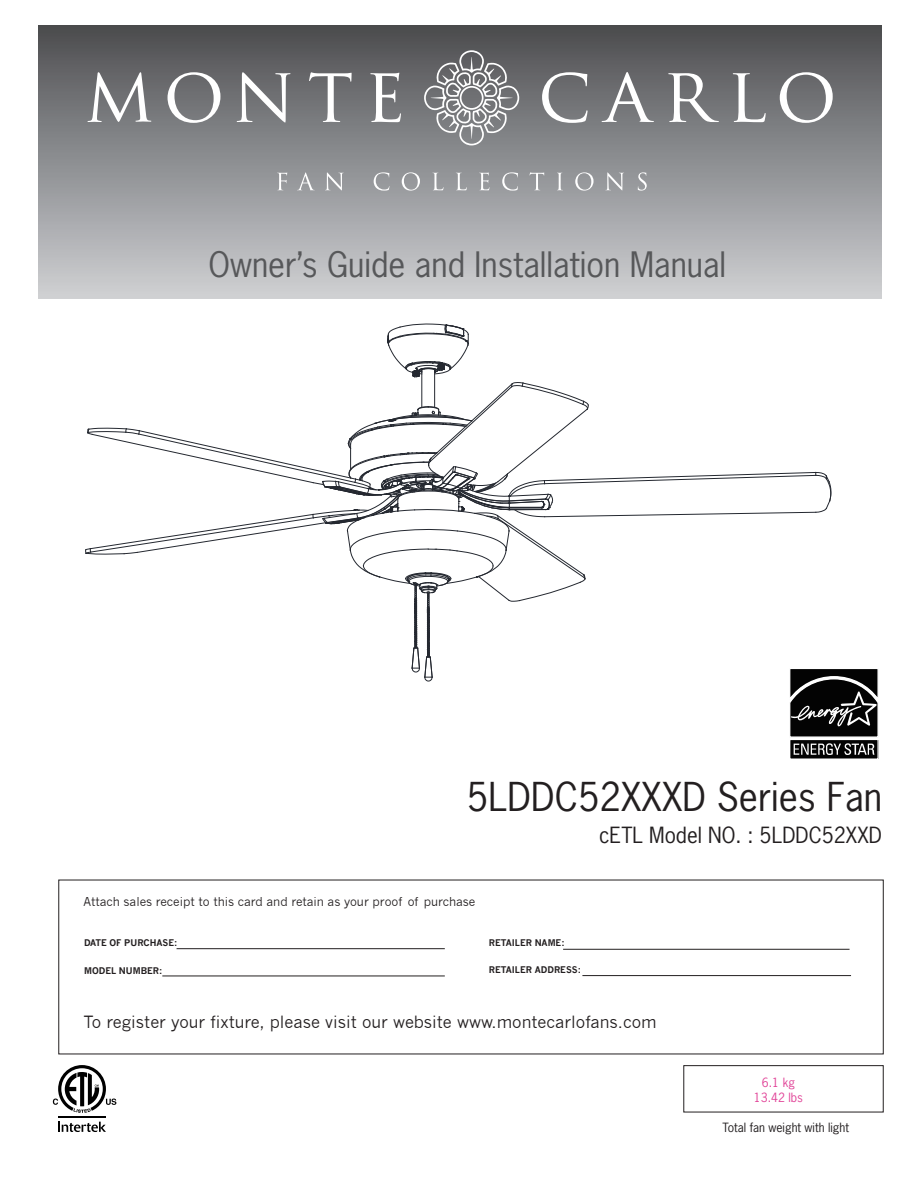
<style>
.page{position:relative;width:918px;height:1188px;background:#fff}
.page>*{position:absolute;margin:0;border:0;box-sizing:border-box;transform-origin:0 0}
.t1{font:37.5px "News Gothic Std";color:#231f20}
.t2{font:33px "News Gothic Std";color:#57585a}
.t3{font:21px "News Gothic Std";color:#231f20}
.t4{font:16.5px "News Gothic";color:#231f20}
.t5{font:12px "News Gothic";letter-spacing:-.005em;color:#231f20}
.t6{font:12px "News Gothic Std";color:#231f20}
.t7{font:12px/14.4px "News Gothic Std";color:#e14498;text-align:center}
.t8{font:700 9px "News Gothic";letter-spacing:-.005em;color:#231f20}
</style>
<div class="page">
<hr style="left:177px;top:948px;width:268px;height:1px;background:#231f20">
<hr style="left:162px;top:976px;width:283px;height:1px;background:#231f20">
<hr style="left:563px;top:949px;width:287px;height:1px;background:#231f20">
<hr style="left:582px;top:975px;width:269px;height:1px;background:#231f20">
<div style="left:684px;top:1065px;width:199px;height:47px;border:1px solid #231f20"></div>
<div style="left:38px;top:26px;width:844px;height:272px;background:linear-gradient(to bottom,#4d4d50,#cfd0d3)"></div>
<svg style="left:542px;top:72px;width:46px;height:51px"></svg>
<svg style="left:602px;top:72px;width:52px;height:50px"></svg>
<svg style="left:668px;top:73px;width:51px;height:49px"></svg>
<svg style="left:733px;top:73px;width:33px;height:49px"></svg>
<svg style="left:780px;top:72px;width:53px;height:51px"></svg>
<svg style="left:168px;top:72px;width:52px;height:51px"></svg>
<svg style="left:237px;top:72px;width:54px;height:50px"></svg>
<svg style="left:309px;top:72px;width:43px;height:50px"></svg>
<svg style="left:88px;top:72px;width:63px;height:50px"></svg>
<svg style="left:370px;top:73px;width:31px;height:49px"></svg>
<svg style="left:277px;top:173px;width:10px;height:17px"></svg>
<svg style="left:297px;top:172px;width:18px;height:18px"></svg>
<svg style="left:325px;top:172px;width:19px;height:18px"></svg>
<svg style="left:374px;top:172px;width:15px;height:19px"></svg>
<svg style="left:402px;top:172px;width:18px;height:19px"></svg>
<svg style="left:432px;top:173px;width:12px;height:17px"></svg>
<svg style="left:456px;top:173px;width:11px;height:17px"></svg>
<svg style="left:479px;top:173px;width:10px;height:17px"></svg>
<svg style="left:502px;top:172px;width:16px;height:19px"></svg>
<svg style="left:530px;top:172px;width:14px;height:18px"></svg>
<svg style="left:557px;top:173px;width:6px;height:17px"></svg>
<svg style="left:575px;top:172px;width:19px;height:19px"></svg>
<svg style="left:605px;top:172px;width:19px;height:18px"></svg>
<svg style="left:638px;top:172px;width:9px;height:19px"></svg>
<svg style="left:424px;top:50px;width:95px;height:95px;background:#8c8c8f"></svg>
<svg style="left:58px;top:1122px;width:48px;height:10px"></svg>
<hr style="left:58px;top:1116px;width:48px;height:2px;background:#000">
<svg style="left:53px;top:1065px;width:63px;height:48px"></svg>
<div style="left:790px;top:739px;width:88px;height:20px;background:#030303"></div>
<div style="left:789px;top:739px;width:90px;height:21px;border:1px solid #fff"></div>
<svg style="left:85px;top:323px;width:794px;height:432px"></svg>
<h2 class="t2" style="left:209px;top:243px;width:519px">Owner’s Guide and Installation Manual</h2>
<h1 class="t1" style="left:467px;top:773px;width:417px">5LDDC52XXXD Series Fan</h1>
<p class="t3" style="left:599px;top:821px;width:285px">cETL Model NO. : 5LDDC52XXD</p>
<p class="t5" style="left:84px;top:894px;width:393px">Attach sales receipt to this card and retain as your proof of purchase</p>
<p class="t8" style="left:84px;top:938px;width:95px">DATE OF PURCHASE:</p>
<p class="t8" style="left:84px;top:965px;width:80px">MODEL NUMBER:</p>
<p class="t8" style="left:489px;top:938px;width:77px">RETAILER NAME:</p>
<p class="t8" style="left:489px;top:964px;width:94px">RETAILER ADDRESS:</p>
<p class="t4" style="left:84px;top:1013px;width:575px">To register your fixture, please visit our website www.montecarlofans.com</p>
<p class="t7" style="left:754px;top:1076px;width:51px">6.1 kg<br>13.42 lbs</p>
<p class="t6" style="left:723px;top:1120px;width:128px">Total fan weight with light</p>
</div>
